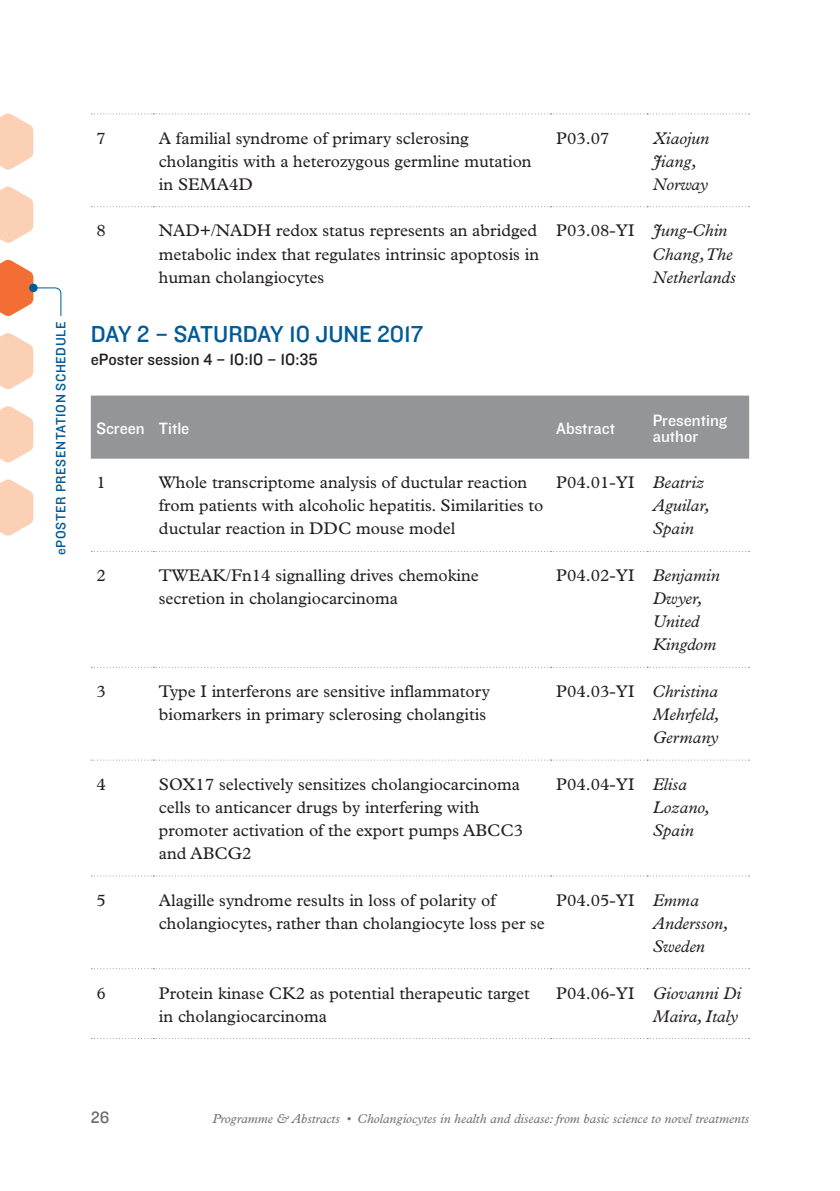
<style>
.page{position:relative;width:840px;height:1191px;background:#fff}
.page>*{position:absolute;margin:0;border:0;box-sizing:border-box;transform-origin:0 0}
.t1{font:24px "Knockout HTF31 Junior Middlewt";color:#005b97}
.Txt_courant_speakers{font:17px/23px "Plantin";color:#231f20}
.Txt_courant_speakers-2{font:italic 17px/23px "Plantin";color:#231f20}
.t2{font:17px/16px "Knockout HTF31 Junior Middlewt";color:#fff}
.t3{font:17px "Knockout HTF31 Junior Middlewt";color:#231f20}
.t4{font:17px "Knockout HTF31 Junior Middlewt";color:#6c6d70}
.t5{font:14px "Knockout HTF31 Junior Middlewt";letter-spacing:.04em;color:#005c98}
.t6{font:italic 13px "Plantin";color:#6c6d70}
</style>
<div class="page">
<svg style="left:0;top:333px;width:33px;height:57px"></svg>
<svg style="left:0;top:186px;width:33px;height:57px"></svg>
<svg style="left:0;top:406px;width:33px;height:57px"></svg>
<svg style="left:0;top:113px;width:33px;height:57px"></svg>
<svg style="left:0;top:259px;width:62px;height:57px"></svg>
<svg style="left:0;top:479px;width:33px;height:57px"></svg>
<svg style="left:91px;top:113px;width:658px;height:1px"></svg>
<svg style="left:91px;top:206px;width:658px;height:1px"></svg>
<div style="left:91px;top:395px;width:657px;height:64px;background:#939598"></div>
<svg style="left:91px;top:551px;width:658px;height:1px"></svg>
<svg style="left:91px;top:667px;width:658px;height:1px"></svg>
<svg style="left:91px;top:759px;width:658px;height:1px"></svg>
<svg style="left:91px;top:875px;width:658px;height:1px"></svg>
<svg style="left:91px;top:968px;width:658px;height:1px"></svg>
<svg style="left:91px;top:1038px;width:658px;height:1px"></svg>
<p class="t5" style="left:53px;top:555px;width:235px;rotate:-90deg">ePOSTER PRESENTATION SCHEDULE</p>
<p class="Txt_courant_speakers" style="left:96px;top:127px;width:11px">7</p>
<p class="Txt_courant_speakers" style="left:159px;top:127px;width:374px">A familial syndrome of primary sclerosing cholangitis with a heterozygous germline mutation in SEMA4D</p>
<p class="Txt_courant_speakers" style="left:556px;top:127px;width:55px">P03.07</p>
<p class="Txt_courant_speakers-2" style="left:652px;top:126px;width:58px">Xiaojun<br>Jiang,<br>Norway</p>
<p class="Txt_courant_speakers" style="left:96px;top:219px;width:11px">8</p>
<p class="Txt_courant_speakers" style="left:159px;top:219px;width:381px;text-align:justify">NAD+/NADH redox status represents an abridged metabolic index that regulates intrinsic apoptosis in human cholangiocytes</p>
<p class="Txt_courant_speakers" style="left:556px;top:219px;width:80px">P03.08-YI</p>
<p class="Txt_courant_speakers-2" style="left:652px;top:219px;width:85px">Jung-Chin<br>Chang, The<br>Netherlands</p>
<p class="t1" style="left:91px;top:321px;width:333px">DAY 2 – SATURDAY 10 JUNE 2017</p>
<p class="t3" style="left:91px;top:350px;width:228px">ePoster session 4 – 10:10 – 10:35</p>
<p class="t2" style="left:96px;top:420px;width:50px">Screen</p>
<p class="t2" style="left:159px;top:420px;width:32px">Title</p>
<p class="t2" style="left:556px;top:420px;width:60px">Abstract</p>
<p class="t2" style="left:652px;top:412px;width:76px">Presenting author</p>
<p class="Txt_courant_speakers" style="left:96px;top:471px;width:11px">1</p>
<p class="Txt_courant_speakers" style="left:159px;top:471px;width:386px">Whole transcriptome analysis of ductular reaction from patients with alcoholic hepatitis. Similarities to ductular reaction in DDC mouse model</p>
<p class="Txt_courant_speakers" style="left:556px;top:471px;width:80px">P04.01-YI</p>
<p class="Txt_courant_speakers-2" style="left:652px;top:471px;width:59px">Beatriz<br>Aguilar,<br>Spain</p>
<p class="Txt_courant_speakers" style="left:96px;top:564px;width:11px">2</p>
<p class="Txt_courant_speakers" style="left:159px;top:564px;width:321px">TWEAK/Fn14 signalling drives chemokine secretion in cholangiocarcinoma</p>
<p class="Txt_courant_speakers" style="left:556px;top:564px;width:80px">P04.02-YI</p>
<p class="Txt_courant_speakers-2" style="left:652px;top:564px;width:69px">Benjamin<br>Dwyer,<br>United<br>Kingdom</p>
<p class="Txt_courant_speakers" style="left:96px;top:680px;width:11px">3</p>
<p class="Txt_courant_speakers" style="left:159px;top:680px;width:332px">Type I interferons are sensitive inflammatory biomarkers in primary sclerosing cholangitis</p>
<p class="Txt_courant_speakers" style="left:556px;top:680px;width:80px">P04.03-YI</p>
<p class="Txt_courant_speakers-2" style="left:652px;top:680px;width:68px;text-align:justify">Christina Mehrfeld, Germany</p>
<p class="Txt_courant_speakers" style="left:96px;top:773px;width:11px">4</p>
<p class="Txt_courant_speakers" style="left:159px;top:773px;width:365px">SOX17 selectively sensitizes cholangiocarcinoma cells to anticancer drugs by interfering with promoter activation of the export pumps ABCC3 and ABCG2</p>
<p class="Txt_courant_speakers" style="left:556px;top:773px;width:80px">P04.04-YI</p>
<p class="Txt_courant_speakers-2" style="left:652px;top:772px;width:58px">Elisa<br>Lozano,<br>Spain</p>
<p class="Txt_courant_speakers" style="left:96px;top:888px;width:11px">5</p>
<p class="Txt_courant_speakers" style="left:159px;top:888px;width:387px">Alagille syndrome results in loss of polarity of cholangiocytes, rather than cholangiocyte loss per se</p>
<p class="Txt_courant_speakers" style="left:556px;top:888px;width:80px">P04.05-YI</p>
<p class="Txt_courant_speakers-2" style="left:652px;top:888px;width:77px">Emma<br>Andersson,<br>Sweden</p>
<p class="Txt_courant_speakers" style="left:96px;top:981px;width:11px">6</p>
<p class="Txt_courant_speakers" style="left:159px;top:981px;width:372px">Protein kinase CK2 as potential therapeutic target in cholangiocarcinoma</p>
<p class="Txt_courant_speakers" style="left:556px;top:981px;width:80px">P04.06-YI</p>
<p class="Txt_courant_speakers-2" style="left:652px;top:981px;width:90px">Giovanni Di<br>Maira, Italy</p>
<p class="t4" style="left:91px;top:1108px;width:20px">26</p>
<p class="t6" style="left:212px;top:1111px;width:538px">Programme &amp; Abstracts • Cholangiocytes in health and disease: from basic science to novel treatments</p>
</div>
